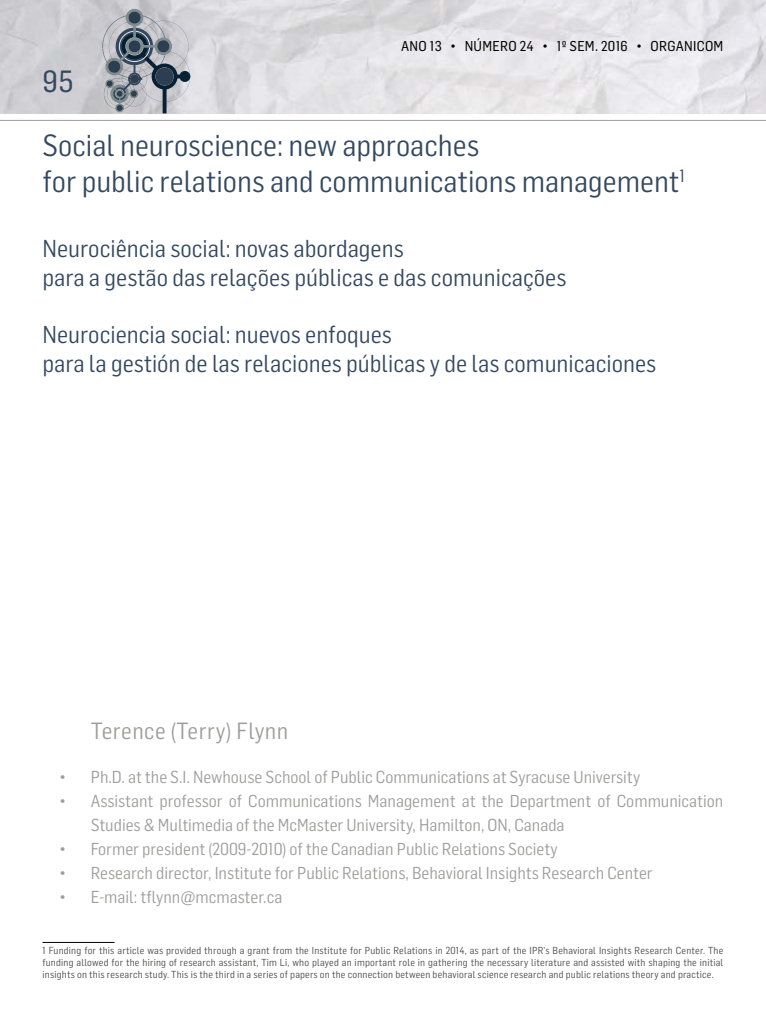
<style>
.page{position:relative;width:766px;height:1021px;background:#fff}
.page>*{position:absolute;margin:0;border:0;box-sizing:border-box;transform-origin:0 0}
.t1{font:30px/36px "Flama Semicondensed";color:#34495f}
.t2{font:30px "Flama Semicondensed Basic";color:#34495f}
.t3{font:24px/28.8px "Flama Semicondensed";color:#34495f}
.t4{font:23px "Flama Semicondensed";letter-spacing:.02em;color:#9d9d9c}
.t5{font:17px/24px "Flama Semicondensed";color:#9d9d9c}
.t6{font:14px "Flama Semicondensed Basic";letter-spacing:.02em;color:#000}
.t7{font:10px/12px "Flama Semicondensed";letter-spacing:.02em;color:#4a4a49;text-align:justify}
</style>
<div class="page">
<img style="left:0;top:0;width:765px;height:113px">
<hr style="left:0;top:120px;width:765px;height:1px;background:#9d9d9c">
<hr style="left:42px;top:941px;width:72px;height:1px;background:#000">
<svg style="left:102px;top:9px;width:88px;height:104px;background:#989ea6"></svg>
<h1 class="t2" style="left:43px;top:62px;width:33px">95</h1>
<h3 class="t6" style="left:401px;top:37px;width:324px">ANO 13 • NÚMERO 24 • 1º SEM. 2016 • ORGANICOM</h3>
<h1 class="t1" style="left:42px;top:126px;width:644px">Social neuroscience: new approaches<br>for public relations and communications management<sup>1</sup></h1>
<h2 class="t3" style="left:42px;top:233px;width:525px">Neurociência social: novas abordagens<br>para a gestão das relações públicas e das comunicações</h2>
<h2 class="t3" style="left:42px;top:319px;width:615px">Neurociencia social: nuevos enfoques<br>para la gestión de las relaciones públicas y de las comunicaciones</h2>
<h3 class="t4" style="left:91px;top:716px;width:199px">Terence (Terry) Flynn</h3>
<h3 class="t5" style="left:59px;top:764px;width:582px">• Ph.D. at the S.I. Newhouse School of Public Communications at Syracuse University</h3>
<h3 class="t5" style="left:91px;top:788px;width:634px;text-indent:-31px">• Assistant professor of Communications Management at the Department of Communication<br>Studies &amp; Multimedia of the McMaster University, Hamilton, ON, Canada</h3>
<h3 class="t5" style="left:59px;top:836px;width:499px">• Former president (2009-2010) of the Canadian Public Relations Society</h3>
<h3 class="t5" style="left:59px;top:860px;width:594px">• Research director, Institute for Public Relations, Behavioral Insights Research Center</h3>
<h3 class="t5" style="left:59px;top:884px;width:224px">• E-mail: tflynn@mcmaster.ca</h3>
<p class="t7" style="left:42px;top:944px;width:682px">1 Funding for this article was provided through a grant from the Institute for Public Relations in 2014, as part of the IPR’s Behavioral Insights Research Center. The funding allowed for the hiring of research assistant, Tim Li, who played an important role in gathering the necessary literature and assisted with shaping the initial insights on this research study. This is the third in a series of papers on the connection between behavioral science research and public relations theory and practice.</p>
</div>
